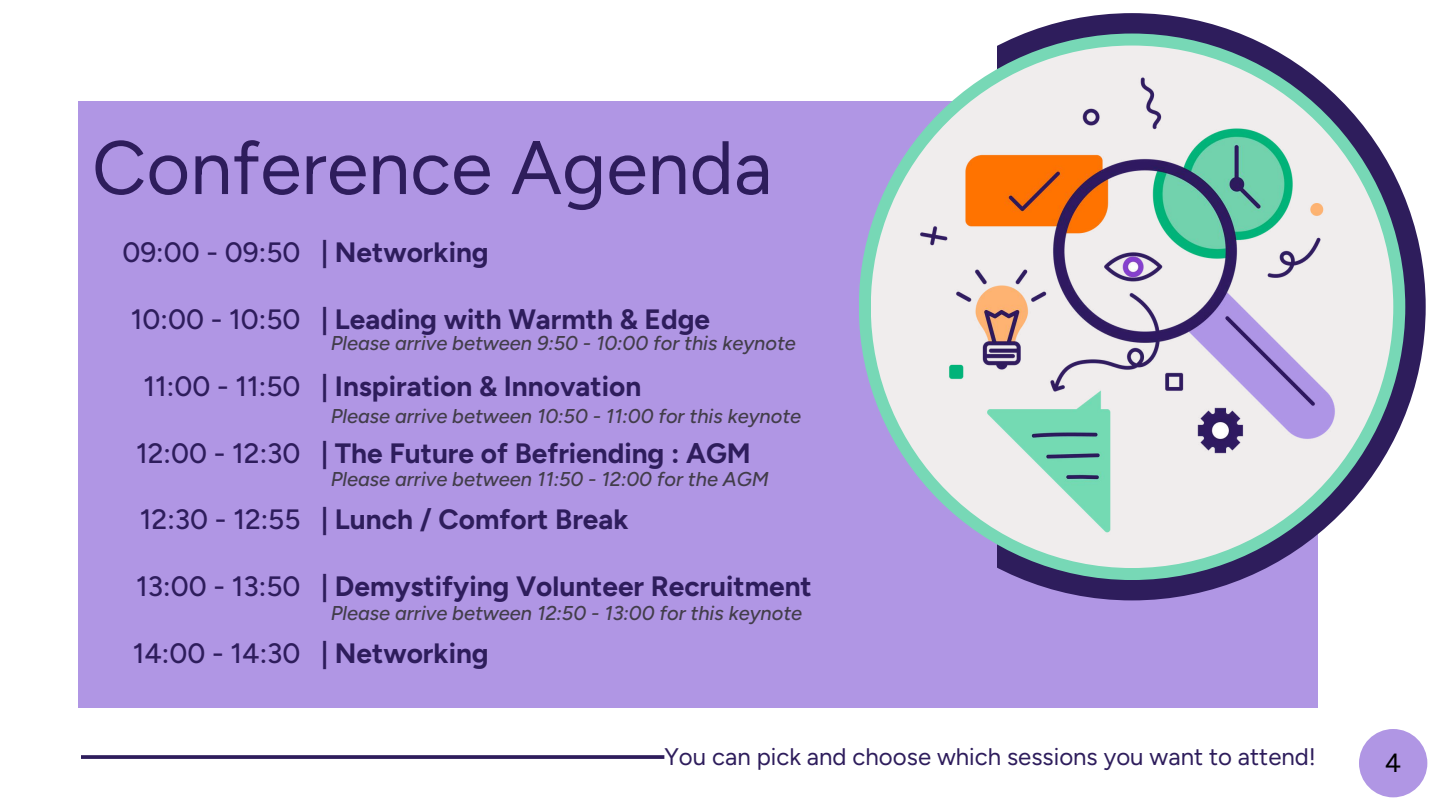
<style>
.page{position:relative;width:1440px;height:810px;background:#fff}
.page>*{position:absolute;margin:0;border:0;box-sizing:border-box;transform-origin:0 0}
.t1{font:75.5px "Figtree";color:#2e1d5c}
.t2{font:700 28px "Figtree";color:#2e1d5c}
.t3{font:500 28px "Figtree";color:#2e1d5c}
.t4{font:26.3px "Figtree";color:#000}
.t5{font:24px "Figtree";color:#2e1d5c}
.t6{font:italic 500 20px "Figtree";color:#423d4a}
</style>
<div class="page">
<svg style="left:81px;top:755px;width:583px;height:4px;background:#3a2a65"></svg>
<div style="left:79px;top:102px;width:1239px;height:606px;background:#b096e4"></div>
<svg style="left:997px;top:13px;width:429px;height:587px"></svg>
<img style="left:859px;top:19px;width:561px;height:561px;border-radius:50%">
<div style="left:1359px;top:729px;width:68px;height:68px;background:#b096e4;border-radius:50%"></div>
<h1 class="t1" style="left:92px;top:122px;width:682px">Conference Agenda</h1>
<h2 class="t3" style="left:122px;top:236px;width:180px">09:00 - 09:50</h2>
<h2 class="t2" style="left:321px;top:236px;width:169px">| Networking</h2>
<h2 class="t2" style="left:321px;top:303px;width:390px">| Leading with Warmth &amp; Edge</h2>
<h2 class="t2" style="left:321px;top:369px;width:322px">| Inspiration &amp; Innovation</h2>
<h2 class="t2" style="left:321px;top:436px;width:431px">| The Future of Befriending : AGM</h2>
<h2 class="t2" style="left:321px;top:503px;width:309px">| Lunch / Comfort Break</h2>
<h2 class="t2" style="left:321px;top:570px;width:492px">| Demystifying Volunteer Recruitment</h2>
<h2 class="t2" style="left:321px;top:636px;width:169px">| Networking</h2>
<h2 class="t3" style="left:131px;top:303px;width:171px">10:00 - 10:50</h2>
<p class="t6" style="left:331px;top:331px;width:467px">Please arrive between 9:50 - 10:00 for this keynote</p>
<h2 class="t3" style="left:144px;top:369px;width:158px">11:00 - 11:50</h2>
<p class="t6" style="left:331px;top:404px;width:472px">Please arrive between 10:50 - 11:00 for this keynote</p>
<h2 class="t3" style="left:136px;top:436px;width:166px">12:00 - 12:30</h2>
<p class="t6" style="left:331px;top:467px;width:440px">Please arrive between 11:50 - 12:00 for the AGM</p>
<h2 class="t3" style="left:140px;top:503px;width:162px">12:30 - 12:55</h2>
<h2 class="t3" style="left:136px;top:570px;width:166px">13:00 - 13:50</h2>
<p class="t6" style="left:331px;top:601px;width:473px">Please arrive between 12:50 - 13:00 for this keynote</p>
<h2 class="t3" style="left:133px;top:636px;width:169px">14:00 - 14:30</h2>
<p class="t5" style="left:664px;top:742px;width:653px">You can pick and choose which sessions you want to attend!</p>
<h3 class="t4" style="left:1385px;top:747px;width:18px">4</h3>
</div>
